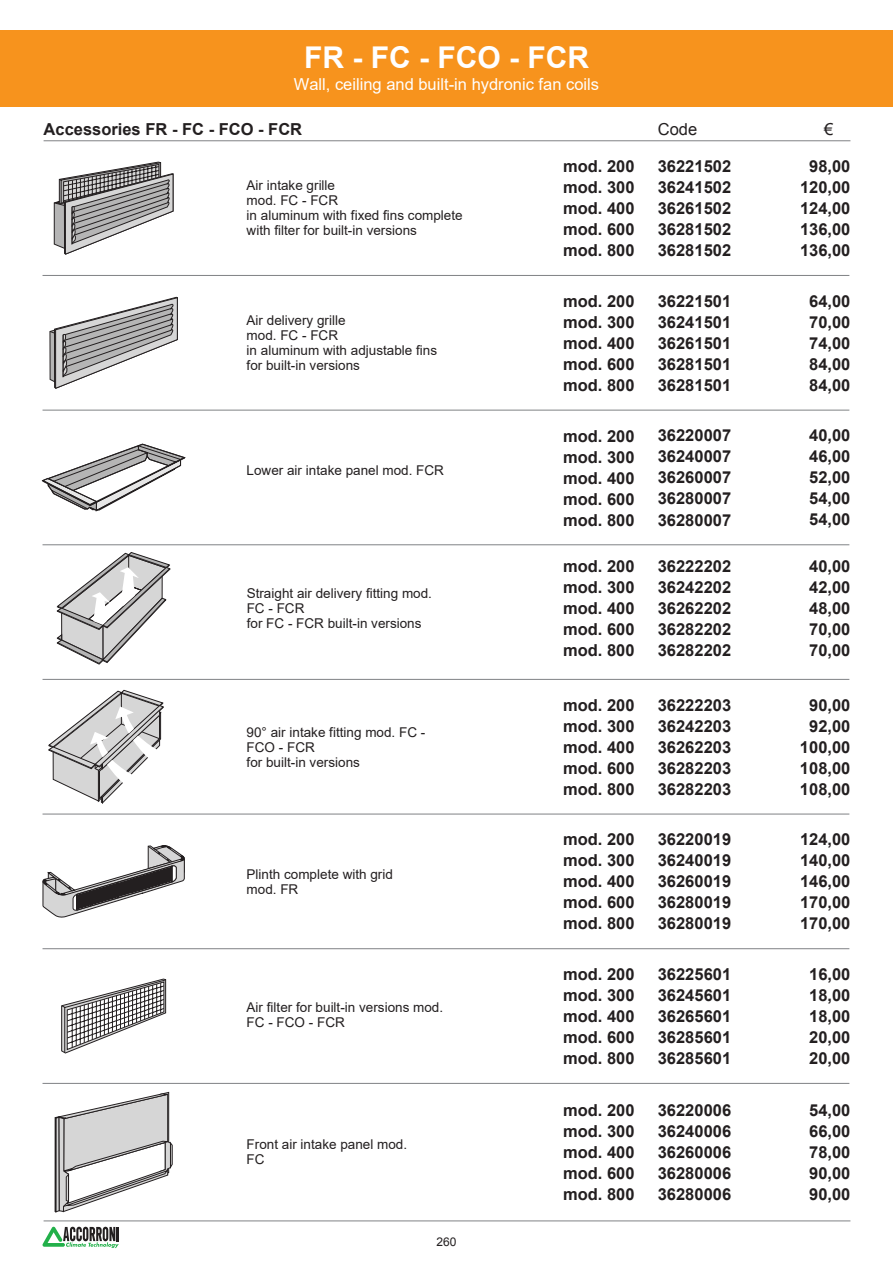
<style>
.page{position:relative;width:893px;height:1263px;background:#fff}
.page>*{position:absolute;margin:0;border:0;box-sizing:border-box;transform-origin:0 0}
.t1{font:700 30px "Arial";color:#fff}
.t2{font:700 16.5px/21px "Arial";color:#231f20;text-align:justify}
.t3{font:16.5px "Arial";color:#fff}
.t4{font:16.5px "Arial";color:#231f20}
.t5{font:13.5px/15px "Arial";color:#231f20}
.t6{font:12px "Arial";color:#231f20}
</style>
<div class="page">
<svg style="left:42px;top:1227px;width:77px;height:21px"></svg>
<hr style="left:43px;top:275px;width:806px;height:1px;background:#808285">
<hr style="left:43px;top:410px;width:806px;height:1px;background:#808285">
<hr style="left:43px;top:544px;width:806px;height:1px;background:#808285">
<hr style="left:43px;top:679px;width:806px;height:1px;background:#808285">
<hr style="left:43px;top:814px;width:806px;height:1px;background:#808285">
<hr style="left:43px;top:948px;width:806px;height:1px;background:#808285">
<hr style="left:43px;top:1083px;width:806px;height:1px;background:#808285">
<hr style="left:44px;top:140px;width:806px;height:1px;background:#808285">
<hr style="left:44px;top:1220px;width:806px;height:1px;background:#808285">
<svg style="left:54px;top:162px;width:119px;height:92px"></svg>
<svg style="left:50px;top:297px;width:128px;height:92px"></svg>
<svg style="left:42px;top:444px;width:143px;height:67px"></svg>
<svg style="left:57px;top:552px;width:113px;height:113px"></svg>
<svg style="left:48px;top:690px;width:116px;height:114px"></svg>
<svg style="left:42px;top:845px;width:143px;height:73px"></svg>
<svg style="left:61px;top:979px;width:105px;height:74px"></svg>
<svg style="left:54px;top:1092px;width:119px;height:120px"></svg>
<div style="left:0;top:30px;width:893px;height:76px;background:#f7931d"></div>
<h1 class="t1" style="left:304px;top:37px;width:286px">FR - FC - FCO - FCR</h1>
<p class="t3" style="left:294px;top:73px;width:307px">Wall, ceiling and built-in hydronic fan coils</p>
<p class="t2" style="left:44px;top:120px;width:260px">Accessories FR - FC - FCO - FCR</p>
<p class="t4" style="left:658px;top:119px;width:41px">Code</p>
<p class="t4" style="left:824px;top:119px;width:11px">€</p>
<p class="t2" style="left:658px;top:156px;width:75px">36221502<br>36241502<br>36261502<br>36281502<br>36281502</p>
<p class="t2" style="left:800px;top:156px;width:52px;text-align:center">98,00<br>120,00<br>124,00<br>136,00<br>136,00</p>
<p class="t2" style="left:563px;top:156px;width:73px">mod. 200 mod. 300 mod. 400 mod. 600 mod. 800</p>
<p class="t5" style="left:247px;top:178px;width:218px">Air intake grille<br>mod. FC - FCR<br>in aluminum with fixed fins complete with filter for built-in versions</p>
<p class="t5" style="left:247px;top:313px;width:192px">Air delivery grille<br>mod. FC - FCR<br>in aluminum with adjustable fins for built-in versions</p>
<p class="t5" style="left:247px;top:462px;width:199px">Lower air intake panel mod. FCR</p>
<p class="t5" style="left:247px;top:586px;width:187px">Straight air delivery fitting mod.<br>FC - FCR<br>for FC - FCR built-in versions</p>
<p class="t5" style="left:247px;top:724px;width:180px">90° air intake fitting mod. FC -<br>FCO - FCR<br>for built-in versions</p>
<p class="t5" style="left:247px;top:866px;width:148px">Plinth complete with grid mod. FR</p>
<p class="t5" style="left:247px;top:1000px;width:198px">Air filter for built-in versions mod.<br>FC - FCO - FCR</p>
<p class="t5" style="left:247px;top:1136px;width:162px">Front air intake panel mod.<br>FC</p>
<p class="t6" style="left:436px;top:1234px;width:22px">260</p>
<p class="t2" style="left:563px;top:291px;width:73px">mod. 200 mod. 300 mod. 400 mod. 600 mod. 800</p>
<p class="t2" style="left:563px;top:426px;width:73px">mod. 200 mod. 300 mod. 400 mod. 600 mod. 800</p>
<p class="t2" style="left:563px;top:557px;width:73px">mod. 200 mod. 300 mod. 400 mod. 600 mod. 800</p>
<p class="t2" style="left:658px;top:291px;width:75px">36221501<br>36241501<br>36261501<br>36281501<br>36281501</p>
<p class="t2" style="left:809px;top:291px;width:43px">64,00<br>70,00<br>74,00<br>84,00<br>84,00</p>
<p class="t2" style="left:658px;top:426px;width:75px">36220007<br>36240007<br>36260007<br>36280007<br>36280007</p>
<p class="t2" style="left:809px;top:426px;width:43px">40,00<br>46,00<br>52,00<br>54,00<br>54,00</p>
<p class="t2" style="left:658px;top:556px;width:75px">36222202<br>36242202<br>36262202<br>36282202<br>36282202</p>
<p class="t2" style="left:809px;top:557px;width:43px">40,00<br>42,00<br>48,00<br>70,00<br>70,00</p>
<p class="t2" style="left:563px;top:695px;width:73px">mod. 200 mod. 300 mod. 400 mod. 600 mod. 800</p>
<p class="t2" style="left:658px;top:695px;width:75px">36222203<br>36242203<br>36262203<br>36282203<br>36282203</p>
<p class="t2" style="left:800px;top:695px;width:52px;text-align:center">90,00<br>92,00<br>100,00<br>108,00<br>108,00</p>
<p class="t2" style="left:563px;top:830px;width:73px">mod. 200 mod. 300 mod. 400 mod. 600 mod. 800</p>
<p class="t2" style="left:563px;top:964px;width:73px">mod. 200 mod. 300 mod. 400 mod. 600 mod. 800</p>
<p class="t2" style="left:563px;top:1100px;width:73px">mod. 200 mod. 300 mod. 400 mod. 600 mod. 800</p>
<p class="t2" style="left:658px;top:830px;width:75px">36220019<br>36240019<br>36260019<br>36280019<br>36280019</p>
<p class="t2" style="left:800px;top:830px;width:52px">124,00<br>140,00<br>146,00<br>170,00<br>170,00</p>
<p class="t2" style="left:658px;top:964px;width:75px">36225601<br>36245601<br>36265601<br>36285601<br>36285601</p>
<p class="t2" style="left:809px;top:964px;width:43px">16,00<br>18,00<br>18,00<br>20,00<br>20,00</p>
<p class="t2" style="left:658px;top:1100px;width:75px">36220006<br>36240006<br>36260006<br>36280006<br>36280006</p>
<p class="t2" style="left:809px;top:1100px;width:43px">54,00<br>66,00<br>78,00<br>90,00<br>90,00</p>
</div>
